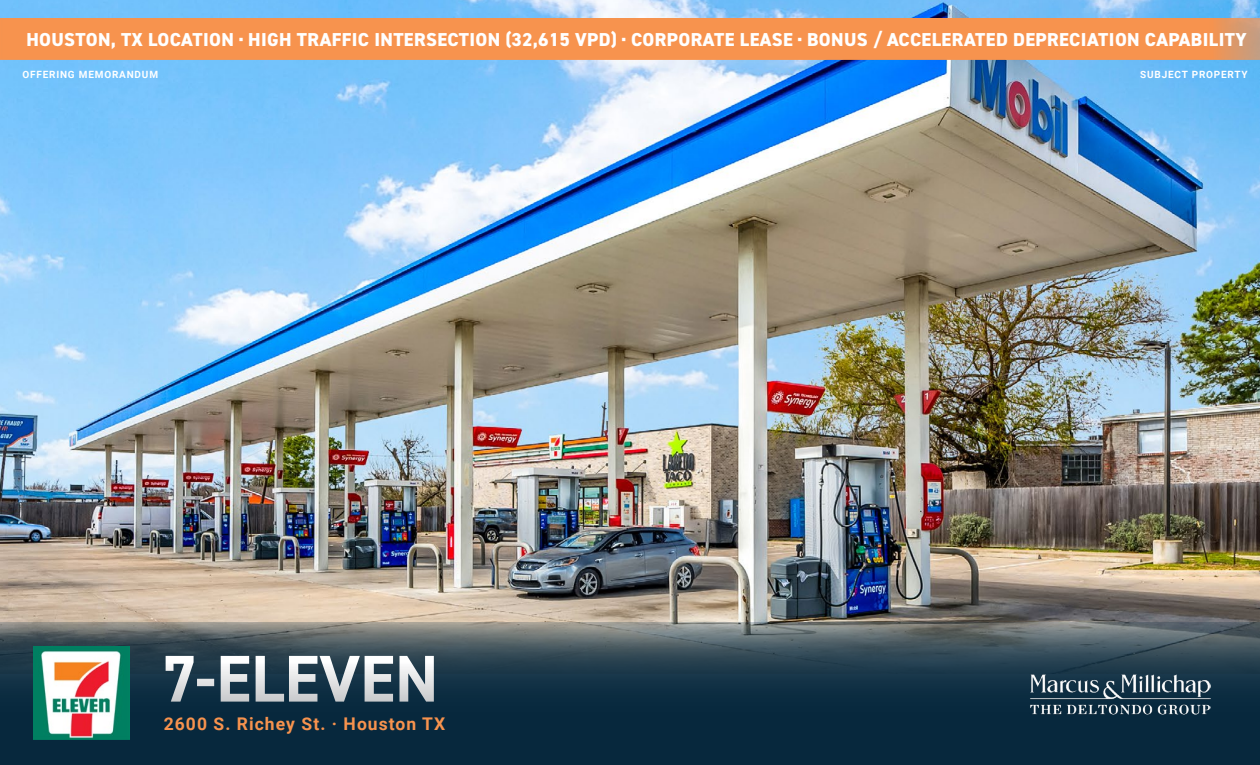
<style>
.page{position:relative;width:1260px;height:765px;background:#fff}
.page>*{position:absolute;margin:0;border:0;box-sizing:border-box;transform-origin:0 0}
.t1{font:700 66.25px "DIN2014";color:#fff}
.t2{font:800 18.75px "DIN2014";letter-spacing:.02em;color:#fff}
.t3{font:700 17.5px "Roboto";letter-spacing:.06em;color:#f7934e}
.t4{font:700 10px "Roboto";letter-spacing:.08em;color:#fff}
</style>
<div class="page">
<img style="left:0;top:0;width:1260px;height:622px">
<svg style="left:0;top:622px;width:1260px;height:143px;background:#223c4c"></svg>
<img style="left:1030px;top:673px;width:180px;height:42px">
<div style="left:0;top:19px;width:1260px;height:41px;background:#f7934e"></div>
<img style="left:33px;top:646px;width:97px;height:94px">
<p class="t2" style="left:26px;top:27px;width:1222px">HOUSTON, TX LOCATION · HIGH TRAFFIC INTERSECTION (32,615 VPD) · CORPORATE LEASE · BONUS / ACCELERATED DEPRECIATION CAPABILITY</p>
<p class="t4" style="left:22px;top:67px;width:137px">OFFERING MEMORANDUM</p>
<p class="t4" style="left:1140px;top:67px;width:109px">SUBJECT PROPERTY</p>
<h1 class="t1" style="left:161px;top:635px;width:279px">7-ELEVEN</h1>
<p class="t3" style="left:164px;top:711px;width:283px">2600 S. Richey St. · Houston TX</p>
</div>
